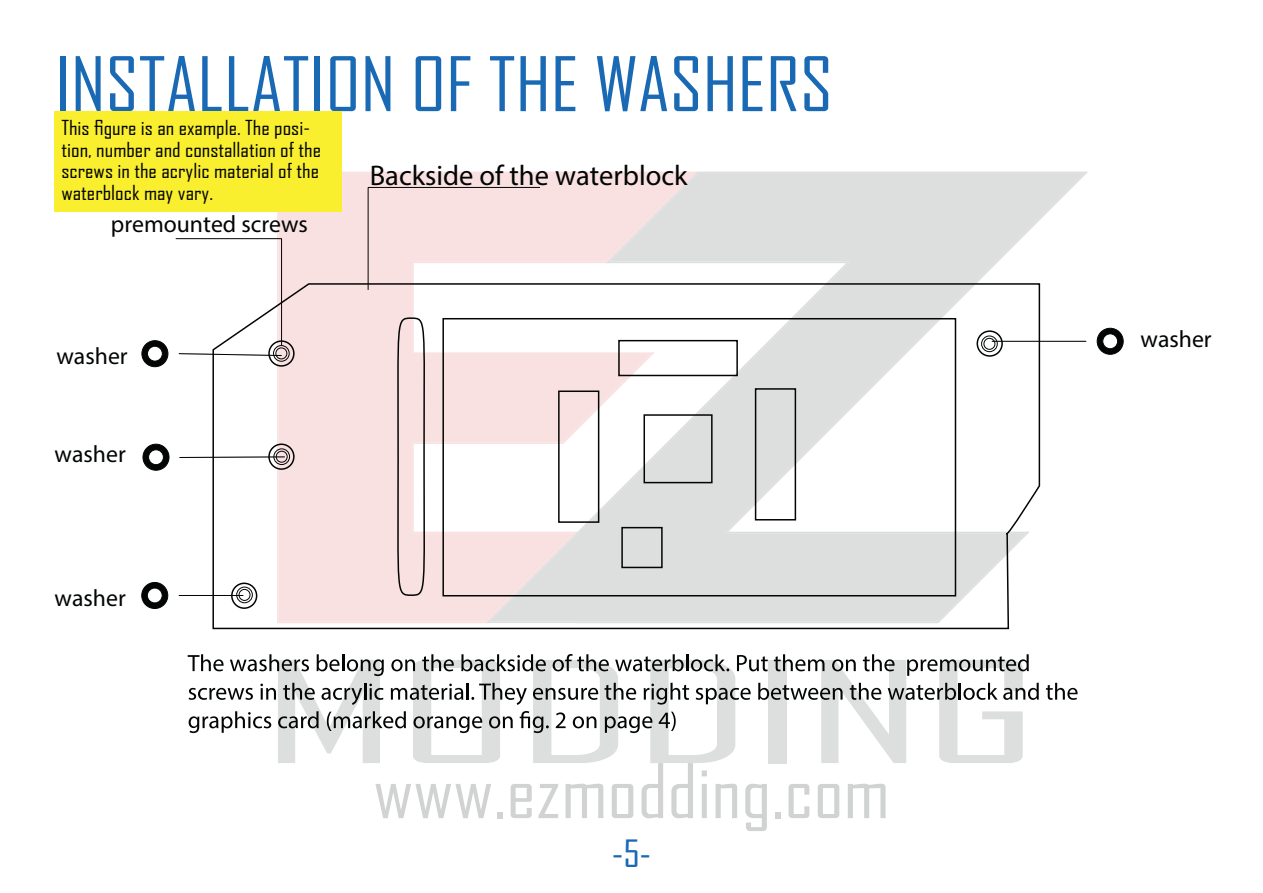
<style>
.page{position:relative;width:1263px;height:893px;background:#fff}
.page>*{position:absolute;margin:0;border:0;box-sizing:border-box;transform-origin:0 0}
.t1{font:135px "Agency FB";color:#dddfde;scale:2 1}
.t2{font:72px "Agency FB";color:#1a69b4;scale:1.1 1}
.t3{font:72px "Agency FB";color:#d1d3d3;scale:1.1 1}
.t4{font:36px "Agency FB";color:#1a69b4;scale:1.1 1}
.t5{font:28.5px "Myriad Pro";color:#030505}
.t6{font:23.7px "Myriad Pro";color:#030505}
.t7{font:19.8px/21.6px "Agency FB";color:#030505;scale:1.14 1}
</style>
<div class="page">
<svg style="left:486px;top:172px;width:602px;height:90px;fill:#dddfde"></svg>
<svg style="left:212px;top:283px;width:829px;height:347px"></svg>
<svg style="left:141px;top:328px;width:982px;height:281px"></svg>
<svg style="left:236px;top:187px;width:762px;height:416px"></svg>
<hr style="left:176px;top:238px;width:106px;height:1px;background:#030505">
<hr style="left:281px;top:239px;width:1px;height:107px;background:#030505">
<svg style="left:188px;top:654px;width:36px;height:17px"></svg>
<svg style="left:230px;top:654px;width:79px;height:17px"></svg>
<svg style="left:317px;top:654px;width:67px;height:22px"></svg>
<svg style="left:391px;top:659px;width:24px;height:12px"></svg>
<svg style="left:422px;top:654px;width:32px;height:17px"></svg>
<svg style="left:461px;top:654px;width:85px;height:17px"></svg>
<svg style="left:553px;top:654px;width:56px;height:17px"></svg>
<svg style="left:615px;top:654px;width:114px;height:17px"></svg>
<svg style="left:737px;top:655px;width:31px;height:16px"></svg>
<svg style="left:774px;top:654px;width:50px;height:17px"></svg>
<svg style="left:832px;top:659px;width:24px;height:12px"></svg>
<svg style="left:863px;top:654px;width:31px;height:17px"></svg>
<svg style="left:907px;top:654px;width:122px;height:22px"></svg>
<svg style="left:189px;top:688px;width:64px;height:12px"></svg>
<svg style="left:260px;top:684px;width:16px;height:16px"></svg>
<svg style="left:283px;top:683px;width:32px;height:17px"></svg>
<svg style="left:321px;top:683px;width:62px;height:22px"></svg>
<svg style="left:391px;top:684px;width:72px;height:16px"></svg>
<hr style="left:466px;top:683px;width:3px;height:17px;background:#030505">
<svg style="left:471px;top:683px;width:56px;height:22px"></svg>
<svg style="left:533px;top:688px;width:65px;height:12px"></svg>
<svg style="left:604px;top:683px;width:32px;height:17px"></svg>
<svg style="left:644px;top:683px;width:45px;height:22px"></svg>
<svg style="left:696px;top:688px;width:55px;height:16px"></svg>
<svg style="left:758px;top:683px;width:84px;height:17px"></svg>
<svg style="left:850px;top:683px;width:31px;height:17px"></svg>
<svg style="left:888px;top:683px;width:151px;height:17px"></svg>
<svg style="left:1046px;top:683px;width:31px;height:17px"></svg>
<svg style="left:189px;top:711px;width:82px;height:22px"></svg>
<svg style="left:278px;top:711px;width:41px;height:17px"></svg>
<svg style="left:327px;top:711px;width:79px;height:20px"></svg>
<svg style="left:413px;top:716px;width:69px;height:17px"></svg>
<svg style="left:489px;top:716px;width:24px;height:12px"></svg>
<svg style="left:520px;top:711px;width:29px;height:22px"></svg>
<svg style="left:556px;top:712px;width:10px;height:16px"></svg>
<svg style="left:573px;top:716px;width:23px;height:12px"></svg>
<svg style="left:605px;top:716px;width:47px;height:17px"></svg>
<svg style="left:659px;top:712px;width:17px;height:19px"></svg>
<svg style="left:557px;top:339px;width:240px;height:230px"></svg>
<div style="left:54px;top:111px;width:288px;height:101px;background:#f9ef2e"></div>
<h2 class="t2" style="left:55px;top:40px;width:709px">INSTALLATION OF THE WASHERS</h2>
<p class="t7" style="left:61px;top:116px;width:229px">This figure is an example. The posi&shy;tion, number and constallation of the screws in the acrylic material of the waterblock may vary.</p>
<p class="t6" style="left:111px;top:209px;width:199px">premounted screws</p>
<p class="t6" style="left:57px;top:341px;width:73px">washer</p>
<p class="t6" style="left:55px;top:440px;width:73px">washer</p>
<p class="t6" style="left:55px;top:583px;width:73px">washer</p>
<h3 class="t5" style="left:370px;top:158px;width:319px">Backside of the waterblock</h3>
<h1 class="t1" style="left:261px;top:630px;width:390px">MODDING</h1>
<h2 class="t3" style="left:373px;top:747px;width:471px">www.ezmodding.com</h2>
<h3 class="t4" style="left:612px;top:831px;width:38px">-5-</h3>
<p class="t6" style="left:1140px;top:324px;width:73px">washer</p>
</div>
